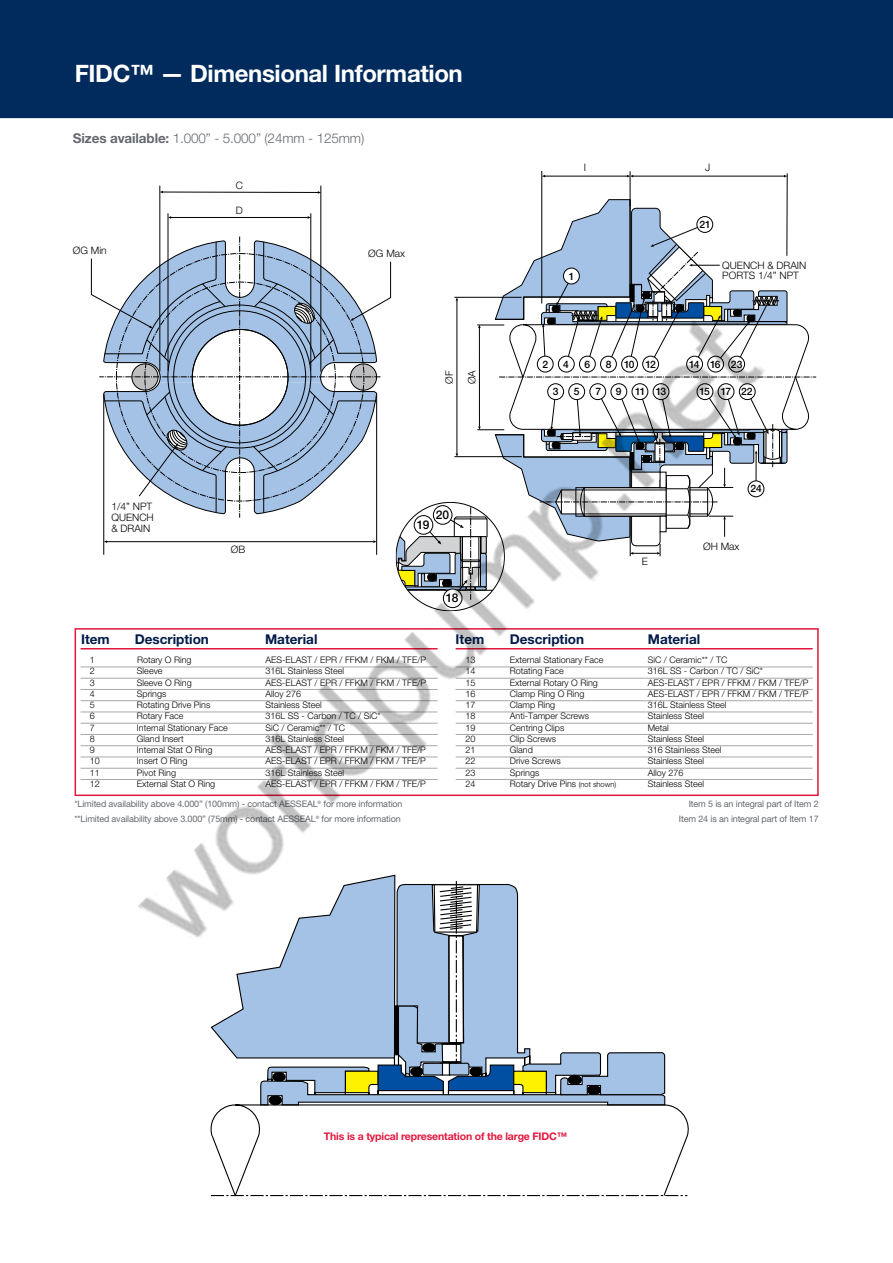
<style>
.page{position:relative;width:893px;height:1263px;background:#fff}
.page>*{position:absolute;margin:0;border:0;box-sizing:border-box;transform-origin:0 0}
.t1{font:700 24px "Helvetica Neue LTW1 G";letter-spacing:-.015em;color:#fff}
.t2{font:700 13.5px "Helvetica Neue LTW1 G";color:#001b49}
.t3{font:300 13.5px "Helvetica Neue LTW1 G";letter-spacing:-.01em;color:#65696e}
.t4{font:500 12px "Helvetica Neue LTW1 G";color:#000}
.t5{font:700 10.5px "Helvetica Neue LTW1 G";letter-spacing:-.015em;color:#e3173e}
.t6{font:300 10.2px/11.2px "Helvetica Neue LTW1 G";color:#000}
.t7{font:500 10.2px "Helvetica Neue LTW1 G";letter-spacing:-.1em;color:#000}
.t8{font:300 9px "Helvetica Neue LTW1 G";color:#000}
.t9{font:9px/14.7px "Helvetica Neue LTW1 G";letter-spacing:-.015em;color:#65696e}
.s1{font-weight:700}
.s2{font-size:7.5px}
</style>
<div class="page">
<div style="left:0;top:0;width:893px;height:118px;background:#002b5c"></div>
<hr style="left:160px;top:186px;width:1px;height:186px;background:#000">
<hr style="left:321px;top:186px;width:1px;height:186px;background:#000">
<hr style="left:545px;top:176px;width:82px;height:1px;background:#000">
<hr style="left:630px;top:171px;width:1px;height:35px;background:#000">
<hr style="left:541px;top:171px;width:1px;height:132px;background:#000">
<svg style="left:627px;top:175px;width:6px;height:2px"></svg>
<hr style="left:633px;top:176px;width:151px;height:1px;background:#000">
<hr style="left:787px;top:173px;width:1px;height:83px;background:#000">
<hr style="left:81px;top:648px;width:357px;height:1px;background:#e3173e">
<hr style="left:81px;top:667px;width:357px;height:1px;background:#a6a8ac">
<hr style="left:81px;top:678px;width:357px;height:1px;background:#a6a8ac">
<hr style="left:81px;top:689px;width:357px;height:1px;background:#a6a8ac">
<hr style="left:81px;top:700px;width:357px;height:1px;background:#a6a8ac">
<hr style="left:81px;top:712px;width:357px;height:1px;background:#a6a8ac">
<hr style="left:81px;top:723px;width:357px;height:1px;background:#a6a8ac">
<hr style="left:81px;top:734px;width:357px;height:1px;background:#a6a8ac">
<hr style="left:81px;top:745px;width:357px;height:1px;background:#a6a8ac">
<hr style="left:81px;top:757px;width:357px;height:1px;background:#a6a8ac">
<hr style="left:81px;top:768px;width:357px;height:1px;background:#a6a8ac">
<hr style="left:81px;top:779px;width:357px;height:1px;background:#a6a8ac">
<hr style="left:456px;top:648px;width:357px;height:1px;background:#e3173e">
<hr style="left:456px;top:667px;width:357px;height:1px;background:#a6a8ac">
<hr style="left:456px;top:678px;width:357px;height:1px;background:#a6a8ac">
<hr style="left:456px;top:689px;width:357px;height:1px;background:#a6a8ac">
<hr style="left:456px;top:700px;width:357px;height:1px;background:#a6a8ac">
<hr style="left:456px;top:712px;width:357px;height:1px;background:#a6a8ac">
<hr style="left:456px;top:723px;width:357px;height:1px;background:#a6a8ac">
<hr style="left:456px;top:734px;width:357px;height:1px;background:#a6a8ac">
<hr style="left:456px;top:745px;width:357px;height:1px;background:#a6a8ac">
<hr style="left:456px;top:757px;width:357px;height:1px;background:#a6a8ac">
<hr style="left:456px;top:768px;width:357px;height:1px;background:#a6a8ac">
<hr style="left:456px;top:779px;width:357px;height:1px;background:#a6a8ac">
<svg style="left:91px;top:191px;width:725px;height:364px"></svg>
<svg style="left:210px;top:970px;width:456px;height:134px"></svg>
<svg style="left:211px;top:970px;width:262px;height:134px"></svg>
<svg style="left:210px;top:1104px;width:479px;height:93px"></svg>
<img style="left:106px;top:292px;width:678px;height:678px">
<h1 class="t1" style="left:75px;top:59px;width:390px">FIDC™ — Dimensional Information</h1>
<h2 class="t3" style="left:73px;top:130px;width:293px"><span class="s1">Sizes available:</span> 1.000” - 5.000” (24mm - 125mm)</h2>
<p class="t6" style="left:236px;top:180px;width:9px">C</p>
<p class="t6" style="left:236px;top:205px;width:9px">D</p>
<p class="t6" style="left:73px;top:245px;width:35px">ØG Min</p>
<p class="t6" style="left:368px;top:247px;width:38px">ØG Max</p>
<p class="t6" style="left:443px;top:384px;width:15px;rotate:-90deg">ØF</p>
<p class="t6" style="left:466px;top:384px;width:15px;rotate:-90deg">ØA</p>
<p class="t6" style="left:111px;top:500px;width:44px">1/4” NPT<br>QUENCH &amp; DRAIN</p>
<p class="t6" style="left:231px;top:544px;width:16px">ØB</p>
<h3 class="t4" style="left:436px;top:507px;width:15px">20</h3>
<h3 class="t4" style="left:417px;top:517px;width:14px">19</h3>
<h3 class="t4" style="left:446px;top:591px;width:14px">18</h3>
<p class="t6" style="left:584px;top:162px;width:4px">I</p>
<p class="t6" style="left:705px;top:162px;width:7px">J</p>
<p class="t7" style="left:569px;top:270px;width:7px">1</p>
<p class="t7" style="left:699px;top:218px;width:13px">21</p>
<p class="t6" style="left:722px;top:260px;width:86px;line-height:10.2px">QUENCH &amp; DRAIN<br>PORTS 1/4” NPT</p>
<p class="t7" style="left:542px;top:358px;width:7px">2</p>
<p class="t7" style="left:563px;top:358px;width:7px">4</p>
<p class="t7" style="left:584px;top:358px;width:7px">6</p>
<p class="t7" style="left:606px;top:358px;width:52px">8 10 12</p>
<p class="t7" style="left:689px;top:358px;width:55px">14 16 23</p>
<p class="t7" style="left:635px;top:385px;width:32px">11 13</p>
<p class="t7" style="left:699px;top:385px;width:55px">15 17 22</p>
<p class="t7" style="left:553px;top:385px;width:7px">3</p>
<p class="t7" style="left:574px;top:385px;width:7px">5</p>
<p class="t7" style="left:595px;top:385px;width:7px">7</p>
<p class="t7" style="left:616px;top:385px;width:7px">9</p>
<p class="t6" style="left:642px;top:555px;width:8px">E</p>
<p class="t7" style="left:750px;top:483px;width:13px">24</p>
<p class="t6" style="left:703px;top:541px;width:38px">ØH Max</p>
<h2 class="t2" style="left:81px;top:631px;width:30px">Item</h2>
<h2 class="t2" style="left:135px;top:631px;width:76px">Description</h2>
<h2 class="t2" style="left:265px;top:631px;width:54px">Material</h2>
<p class="t8" style="left:90px;top:654px;width:7px">1</p>
<p class="t8" style="left:137px;top:654px;width:56px">Rotary O Ring</p>
<p class="t8" style="left:265px;top:654px;width:162px">AES-ELAST / EPR / FFKM / FKM / TFE/P</p>
<p class="t8" style="left:90px;top:665px;width:7px">2</p>
<p class="t8" style="left:137px;top:665px;width:27px">Sleeve</p>
<p class="t8" style="left:265px;top:665px;width:80px">316L Stainless Steel</p>
<p class="t8" style="left:90px;top:677px;width:7px">3</p>
<p class="t8" style="left:137px;top:677px;width:56px">Sleeve O Ring</p>
<p class="t8" style="left:265px;top:677px;width:162px">AES-ELAST / EPR / FFKM / FKM / TFE/P</p>
<p class="t8" style="left:90px;top:688px;width:7px">4</p>
<p class="t8" style="left:137px;top:688px;width:31px">Springs</p>
<p class="t8" style="left:265px;top:688px;width:37px">Alloy 276</p>
<p class="t8" style="left:90px;top:699px;width:7px">5</p>
<p class="t8" style="left:137px;top:699px;width:75px">Rotating Drive Pins</p>
<p class="t8" style="left:265px;top:699px;width:58px">Stainless Steel</p>
<p class="t8" style="left:90px;top:710px;width:7px">6</p>
<p class="t8" style="left:137px;top:710px;width:48px">Rotary Face</p>
<p class="t8" style="left:265px;top:710px;width:117px">316L SS - Carbon / TC / SiC*</p>
<p class="t8" style="left:90px;top:722px;width:7px">7</p>
<p class="t8" style="left:137px;top:722px;width:92px">Internal Stationary Face</p>
<p class="t8" style="left:265px;top:722px;width:81px">SiC / Ceramic** / TC</p>
<p class="t8" style="left:90px;top:733px;width:7px">8</p>
<p class="t8" style="left:137px;top:733px;width:48px">Gland Insert</p>
<p class="t8" style="left:265px;top:733px;width:80px">316L Stainless Steel</p>
<p class="t8" style="left:90px;top:744px;width:7px">9</p>
<p class="t8" style="left:137px;top:744px;width:77px">Internal Stat O Ring</p>
<p class="t8" style="left:265px;top:744px;width:162px">AES-ELAST / EPR / FFKM / FKM / TFE/P</p>
<p class="t8" style="left:90px;top:755px;width:12px">10</p>
<p class="t8" style="left:137px;top:755px;width:52px">Insert O Ring</p>
<p class="t8" style="left:265px;top:755px;width:162px">AES-ELAST / EPR / FFKM / FKM / TFE/P</p>
<p class="t8" style="left:90px;top:767px;width:12px">11</p>
<p class="t8" style="left:137px;top:767px;width:41px">Pivot Ring</p>
<p class="t8" style="left:265px;top:767px;width:80px">316L Stainless Steel</p>
<p class="t8" style="left:90px;top:778px;width:12px">12</p>
<p class="t8" style="left:137px;top:778px;width:80px">External Stat O Ring</p>
<p class="t8" style="left:265px;top:778px;width:162px">AES-ELAST / EPR / FFKM / FKM / TFE/P</p>
<h2 class="t2" style="left:456px;top:631px;width:30px">Item</h2>
<h2 class="t2" style="left:510px;top:631px;width:76px">Description</h2>
<h2 class="t2" style="left:648px;top:631px;width:54px">Material</h2>
<p class="t8" style="left:465px;top:654px;width:12px">13</p>
<p class="t8" style="left:510px;top:654px;width:95px">External Stationary Face</p>
<p class="t8" style="left:648px;top:654px;width:81px">SiC / Ceramic** / TC</p>
<p class="t8" style="left:465px;top:665px;width:12px">14</p>
<p class="t8" style="left:510px;top:665px;width:55px">Rotating Face</p>
<p class="t8" style="left:648px;top:665px;width:117px">316L SS - Carbon / TC / SiC*</p>
<p class="t8" style="left:465px;top:677px;width:12px">15</p>
<p class="t8" style="left:510px;top:677px;width:90px">External Rotary O Ring</p>
<p class="t8" style="left:648px;top:677px;width:162px">AES-ELAST / EPR / FFKM / FKM / TFE/P</p>
<p class="t8" style="left:465px;top:688px;width:12px">16</p>
<p class="t8" style="left:510px;top:688px;width:76px">Clamp Ring O Ring</p>
<p class="t8" style="left:648px;top:688px;width:162px">AES-ELAST / EPR / FFKM / FKM / TFE/P</p>
<p class="t8" style="left:465px;top:699px;width:12px">17</p>
<p class="t8" style="left:510px;top:699px;width:47px">Clamp Ring</p>
<p class="t8" style="left:648px;top:699px;width:80px">316L Stainless Steel</p>
<p class="t8" style="left:465px;top:710px;width:12px">18</p>
<p class="t8" style="left:510px;top:710px;width:81px">Anti-Tamper Screws</p>
<p class="t8" style="left:648px;top:710px;width:58px">Stainless Steel</p>
<p class="t8" style="left:465px;top:722px;width:12px">19</p>
<p class="t8" style="left:510px;top:722px;width:56px">Centring Clips</p>
<p class="t8" style="left:648px;top:722px;width:23px">Metal</p>
<p class="t8" style="left:465px;top:733px;width:12px">20</p>
<p class="t8" style="left:510px;top:733px;width:48px">Clip Screws</p>
<p class="t8" style="left:648px;top:733px;width:58px">Stainless Steel</p>
<p class="t8" style="left:465px;top:744px;width:12px">21</p>
<p class="t8" style="left:510px;top:744px;width:25px">Gland</p>
<p class="t8" style="left:648px;top:744px;width:75px">316 Stainless Steel</p>
<p class="t8" style="left:465px;top:755px;width:12px">22</p>
<p class="t8" style="left:510px;top:755px;width:52px">Drive Screws</p>
<p class="t8" style="left:648px;top:755px;width:58px">Stainless Steel</p>
<p class="t8" style="left:465px;top:767px;width:12px">23</p>
<p class="t8" style="left:510px;top:767px;width:31px">Springs</p>
<p class="t8" style="left:648px;top:767px;width:37px">Alloy 276</p>
<p class="t8" style="left:465px;top:778px;width:12px">24</p>
<p class="t8" style="left:510px;top:778px;width:108px">Rotary Drive Pins <span class="s2">(not shown)</span></p>
<p class="t8" style="left:648px;top:778px;width:58px">Stainless Steel</p>
<p class="t9" style="left:75px;top:796px;width:330px">*Limited availability above 4.000” (100mm) - contact AESSEAL<sup>®</sup> for more information **Limited availability above 3.000” (75mm) - contact AESSEAL<sup>®</sup> for more information</p>
<p class="t9" style="left:679px;top:796px;width:141px;text-align:right">Item 5 is an integral part of Item 2<br>Item 24 is an integral part of Item 17</p>
<p class="t5" style="left:324px;top:1130px;width:245px">This is a typical representation of the large FIDC™</p>
</div>
